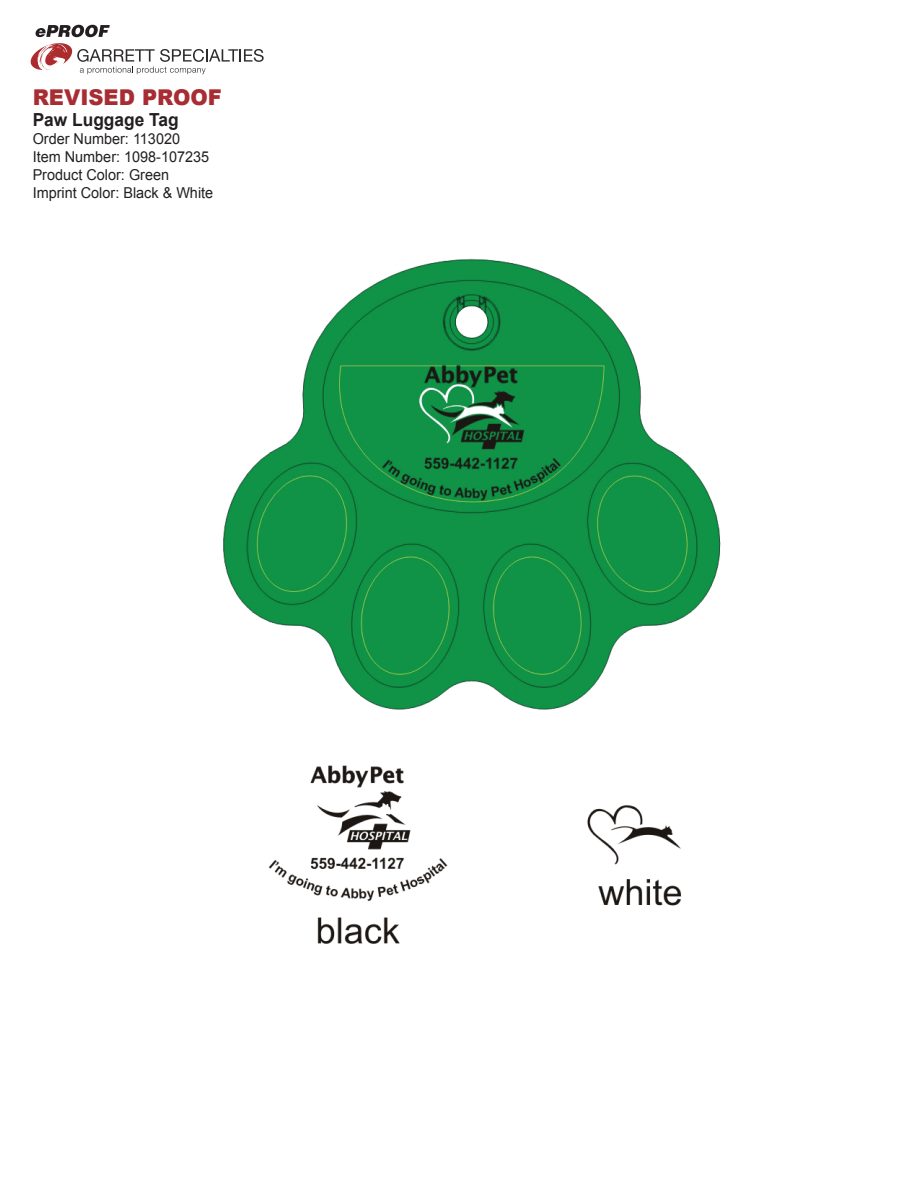
<style>
.page{position:relative;width:918px;height:1188px;background:#fff}
.page>*{position:absolute;margin:0;border:0;box-sizing:border-box;transform-origin:0 0}
.t1{font:900 21.75px "Arial";color:#a72d33;scale:.96 1}
.t2{font:700 18px "Arial";color:#231f20;scale:.96 1}
.t3{font:15px/18px "Arial";color:#231f20;scale:.96 1}
</style>
<div class="page">
<svg style="left:31px;top:25px;width:233px;height:49px"></svg>
<img style="left:223px;top:258px;width:498px;height:686px">
<h1 class="t1" style="left:33px;top:81px;width:199px">REVISED PROOF</h1>
<p class="t2" style="left:33px;top:108px;width:154px">Paw Luggage Tag</p>
<p class="t3" style="left:33px;top:130px;width:190px">Order Number: 113020<br>Item Number: 1098-107235<br>Product Color: Green<br>Imprint Color: Black &amp; White</p>
</div>
